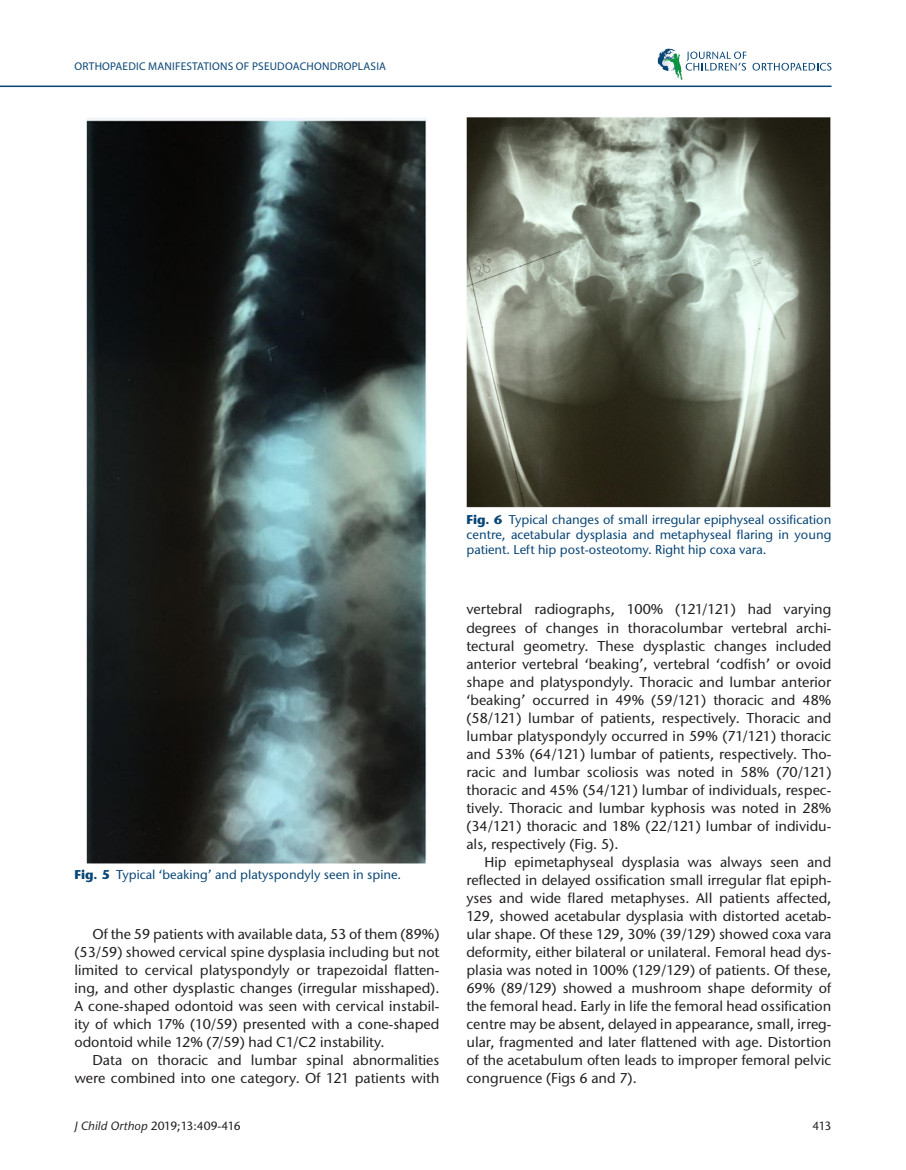
<style>
.page{position:relative;width:906px;height:1170px;background:#fff}
.page>*{position:absolute;margin:0;border:0;box-sizing:border-box;transform-origin:0 0}
.TXI{font:500 14.25px/18px "Stone Sans Pro ITC";color:#231f20;text-align:justify}
.jrnlFigCaption{font:500 12.75px/15px "Stone Sans Pro ITC";color:#084575;text-align:justify}
.t1{font:500 12px "Stone Sans Pro ITC";letter-spacing:-.05em;color:#231f20}
.t2{font:11.25px "Myriad Pro";letter-spacing:.02em;color:#084575}
.s1{font-family:"Stone Sans Std";font-weight:700}
.s2{font-style:italic}
</style>
<div class="page">
<svg style="left:752px;top:63px;width:79px;height:8px"></svg>
<div style="left:657px;top:48px;width:23px;height:24px;border:1px solid #fff;border-radius:50%"></div>
<svg style="left:657px;top:49px;width:89px;height:31px"></svg>
<hr style="left:0;top:86px;width:831px;height:1px;background:#084575">
<img style="left:87px;top:118px;width:340px;height:745px">
<img style="left:466px;top:117px;width:365px;height:391px">
<p class="t2" style="left:75px;top:60px;width:313px">ORTHOPAEDIC MANIFESTATIONS OF PSEUDOACHONDROPLASIA</p>
<p class="jrnlFigCaption" style="left:74px;top:866px;width:328px"><span class="s1">Fig. 5</span> Typical ‘beaking’ and platyspondyly seen in spine.</p>
<p class="TXI" style="left:74px;top:924px;width:366px;text-indent:18px">Of the 59 patients with available data, 53 of them (89%) (53/59) showed cervical spine dysplasia including but not limited to cervical platyspondyly or trapezoidal flatten&shy;ing, and other dysplastic changes (irregular misshaped).<br>A cone-shaped odontoid was seen with cervical instabil&shy;ity of which 17% (10/59) presented with a cone-shaped odontoid while 12% (7/59) had C1/C2 instability.</p>
<p class="TXI" style="left:74px;top:1050px;width:366px;text-align:right">Data on thoracic and lumbar spinal abnormalities were combined into one category. Of 121 patients with</p>
<p class="jrnlFigCaption" style="left:466px;top:511px;width:366px"><span class="s1">Fig. 6</span> Typical changes of small irregular epiphyseal ossification centre, acetabular dysplasia and metaphyseal flaring in young patient. Left hip post-osteotomy. Right hip coxa vara.</p>
<p class="TXI" style="left:466px;top:600px;width:366px">vertebral radiographs, 100% (121/121) had varying degrees of changes in thoracolumbar vertebral archi&shy;tectural geometry. These dysplastic changes included anterior vertebral ‘beaking’, vertebral ‘codfish’ or ovoid shape and platyspondyly. Thoracic and lumbar anterior ‘beaking’ occurred in 49% (59/121) thoracic and 48% (58/121) lumbar of patients, respectively. Thoracic and lumbar platyspondyly occurred in 59% (71/121) thoracic and 53% (64/121) lumbar of patients, respectively. Tho&shy;racic and lumbar scoliosis was noted in 58% (70/121) thoracic and 45% (54/121) lumbar of individuals, respec&shy;tively. Thoracic and lumbar kyphosis was noted in 28% (34/121) thoracic and 18% (22/121) lumbar of individu&shy;als, respectively (Fig. 5).</p>
<p class="TXI" style="left:466px;top:852px;width:366px;text-indent:18px">Hip epimetaphyseal dysplasia was always seen and reflected in delayed ossification small irregular flat epiph&shy;yses and wide flared metaphyses. All patients affected, 129, showed acetabular dysplasia with distorted acetab&shy;ular shape. Of these 129, 30% (39/129) showed coxa vara deformity, either bilateral or unilateral. Femoral head dys&shy;plasia was noted in 100% (129/129) of patients. Of these, 69% (89/129) showed a mushroom shape deformity of the femoral head. Early in life the femoral head ossification centre may be absent, delayed in appearance, small, irreg&shy;ular, fragmented and later flattened with age. Distortion of the acetabulum often leads to improper femoral pelvic congruence (Figs 6 and 7).</p>
<p class="t1" style="left:74px;top:1118px;width:168px"><span class="s2">J Child Orthop</span> 2019;13:409-416</p>
<p class="t1" style="left:812px;top:1118px;width:21px">413</p>
</div>
